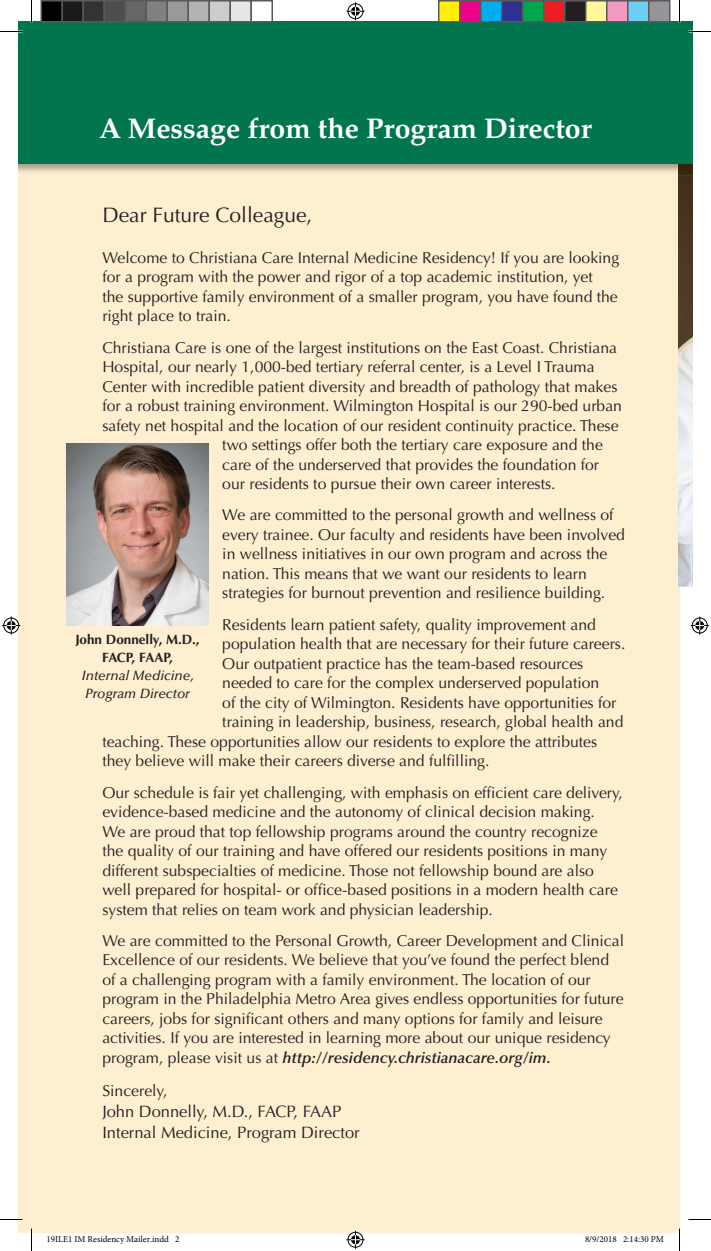
<style>
.page{position:relative;width:711px;height:1251px;background:#fff}
.page>*{position:absolute;margin:0;border:0;box-sizing:border-box;transform-origin:0 0}
.t1{font:700 28.5px "Palatino LT Std";color:#fff}
.t2{font:21px "Optima LT Std";color:#231f20}
.t3{font:16.5px/21px "Optima LT Std";color:#231f20}
.t4{font:15.75px/19.5px "Optima LT Std";color:#231f20}
.t5{font:italic 500 13.5px/18px "Optima LT Std";color:#231f20}
.t6{font:700 13.5px/18px "Optima LT Std";color:#231f20;text-align:center}
.t7{font:9px "Minion Pro";color:#000}
.s1{font-weight:600;font-style:italic}
</style>
<div class="page">
<div style="left:18px;top:124px;width:662px;height:1109px;background:#feefd0"></div>
<img style="left:678px;top:163px;width:15px;height:424px">
<img style="left:18px;top:163px;width:662px;height:12px">
<div style="left:18px;top:21px;width:675px;height:142px;background:#00754f"></div>
<img style="left:66px;top:444px;width:143px;height:182px">
<svg style="left:0;top:31px;width:22px;height:1px"></svg>
<svg style="left:688px;top:31px;width:23px;height:1px"></svg>
<svg style="left:0;top:1219px;width:22px;height:1px"></svg>
<svg style="left:688px;top:1219px;width:23px;height:1px"></svg>
<svg style="left:31px;top:0;width:1px;height:22px"></svg>
<svg style="left:31px;top:1228px;width:1px;height:23px"></svg>
<svg style="left:679px;top:0;width:1px;height:22px"></svg>
<svg style="left:679px;top:1228px;width:1px;height:23px"></svg>
<svg style="left:346px;top:2px;width:18px;height:18px"></svg>
<svg style="left:346px;top:1231px;width:18px;height:18px"></svg>
<svg style="left:2px;top:616px;width:18px;height:18px"></svg>
<svg style="left:691px;top:616px;width:18px;height:18px"></svg>
<div style="left:41px;top:1px;width:21px;height:21px;background:#000"></div>
<div style="left:40px;top:0;width:23px;height:22px;border:2px solid #595959"></div>
<div style="left:62px;top:1px;width:21px;height:21px;background:#1a1a1a"></div>
<div style="left:62px;top:0;width:22px;height:22px;border:2px solid #595959"></div>
<div style="left:83px;top:1px;width:21px;height:21px;background:#333"></div>
<div style="left:82px;top:0;width:23px;height:22px;border:2px solid #595959"></div>
<div style="left:104px;top:1px;width:21px;height:21px;background:#4d4d4d"></div>
<div style="left:104px;top:0;width:22px;height:22px;border:2px solid #595959"></div>
<div style="left:125px;top:1px;width:21px;height:21px;background:#666"></div>
<div style="left:124px;top:0;width:23px;height:22px;border:2px solid #595959"></div>
<div style="left:146px;top:1px;width:21px;height:21px;background:#808080"></div>
<div style="left:146px;top:0;width:22px;height:22px;border:2px solid #595959"></div>
<div style="left:167px;top:1px;width:21px;height:21px;background:#999"></div>
<div style="left:166px;top:0;width:23px;height:22px;border:2px solid #595959"></div>
<div style="left:188px;top:1px;width:21px;height:21px;background:#b3b3b3"></div>
<div style="left:188px;top:0;width:22px;height:22px;border:2px solid #595959"></div>
<div style="left:209px;top:1px;width:21px;height:21px;background:#ccc"></div>
<div style="left:208px;top:0;width:23px;height:22px;border:2px solid #595959"></div>
<div style="left:230px;top:1px;width:21px;height:21px;background:#e6e6e6"></div>
<div style="left:230px;top:0;width:22px;height:22px;border:2px solid #595959"></div>
<div style="left:250px;top:0;width:23px;height:22px;border:2px solid #595959"></div>
<div style="left:439px;top:1px;width:21px;height:21px;background:#fff101"></div>
<div style="left:438px;top:0;width:22px;height:22px;border:2px solid #595959"></div>
<div style="left:460px;top:1px;width:21px;height:21px;background:#ed028c"></div>
<div style="left:459px;top:0;width:23px;height:22px;border:2px solid #595959"></div>
<div style="left:481px;top:1px;width:21px;height:21px;background:#00aeef"></div>
<div style="left:480px;top:0;width:22px;height:22px;border:2px solid #595959"></div>
<div style="left:502px;top:1px;width:21px;height:21px;background:#2e3092"></div>
<div style="left:501px;top:0;width:23px;height:22px;border:2px solid #595959"></div>
<div style="left:523px;top:1px;width:21px;height:21px;background:#00a54f"></div>
<div style="left:522px;top:0;width:22px;height:22px;border:2px solid #595959"></div>
<div style="left:544px;top:1px;width:21px;height:21px;background:#ee1d23"></div>
<div style="left:543px;top:0;width:23px;height:22px;border:2px solid #595959"></div>
<div style="left:565px;top:1px;width:21px;height:21px;background:#231f20"></div>
<div style="left:564px;top:0;width:22px;height:22px;border:2px solid #595959"></div>
<div style="left:586px;top:1px;width:21px;height:21px;background:#fff79a"></div>
<div style="left:585px;top:0;width:23px;height:22px;border:2px solid #595959"></div>
<div style="left:607px;top:1px;width:21px;height:21px;background:#f499c2"></div>
<div style="left:606px;top:0;width:22px;height:22px;border:2px solid #595959"></div>
<div style="left:628px;top:1px;width:21px;height:21px;background:#6bcff6"></div>
<div style="left:627px;top:0;width:23px;height:22px;border:2px solid #595959"></div>
<div style="left:649px;top:1px;width:21px;height:21px;background:#939598"></div>
<div style="left:648px;top:0;width:22px;height:22px;border:2px solid #595959"></div>
<h1 class="t1" style="left:99px;top:111px;width:494px">A Message from the Program Director</h1>
<h2 class="t2" style="left:102px;top:203px;width:212px">Dear Future Colleague,</h2>
<p class="t4" style="left:102px;top:248px;width:518px">Welcome to Christiana Care Internal Medicine Residency! If you are looking for a program with the power and rigor of a top academic institution, yet<br>the supportive family environment of a smaller program, you have found the right place to train.</p>
<p class="t4" style="left:102px;top:338px;width:516px">Christiana Care is one of the largest institutions on the East Coast. Christiana</p>
<p class="t4" style="left:102px;top:357px;width:494px">Hospital, our nearly 1,000-bed tertiary referral center, is a Level I Trauma</p>
<p class="t4" style="left:102px;top:377px;width:517px">Center with incredible patient diversity and breadth of pathology that makes</p>
<p class="t4" style="left:102px;top:396px;width:521px">for a robust training environment. Wilmington Hospital is our 290-bed urban</p>
<p class="t4" style="left:102px;top:416px;width:518px">safety net hospital and the location of our resident continuity practice. These</p>
<p class="t4" style="left:222px;top:435px;width:382px">two settings offer both the tertiary care exposure and the</p>
<p class="t4" style="left:222px;top:455px;width:378px">care of the underserved that provides the foundation for</p>
<p class="t4" style="left:222px;top:474px;width:335px">our residents to pursue their own career interests.</p>
<p class="t4" style="left:222px;top:506px;width:404px">We are committed to the personal growth and wellness of every trainee. Our faculty and residents have been involved in wellness initiatives in our own program and across the nation. This means that we want our residents to learn strategies for burnout prevention and resilience building.</p>
<p class="t4" style="left:222px;top:615px;width:375px">Residents learn patient safety, quality improvement and</p>
<p class="t4" style="left:222px;top:634px;width:405px">population health that are necessary for their future careers.</p>
<p class="t4" style="left:222px;top:654px;width:363px">Our outpatient practice has the team-based resources</p>
<p class="t4" style="left:222px;top:673px;width:379px">needed to care for the complex underserved population</p>
<p class="t4" style="left:222px;top:693px;width:396px">of the city of Wilmington. Residents have opportunities for</p>
<p class="t4" style="left:222px;top:712px;width:403px">training in leadership, business, research, global health and</p>
<p class="t4" style="left:102px;top:732px;width:496px">teaching. These opportunities allow our residents to explore the attributes</p>
<p class="t4" style="left:102px;top:751px;width:389px">they believe will make their careers diverse and fulfilling.</p>
<p class="t4" style="left:102px;top:783px;width:522px">Our schedule is fair yet challenging, with emphasis on efficient care delivery, evidence-based medicine and the autonomy of clinical decision making.<br>We are proud that top fellowship programs around the country recognize<br>the quality of our training and have offered our residents positions in many different subspecialties of medicine. Those not fellowship bound are also well prepared for hospital- or office-based positions in a modern health care system that relies on team work and physician leadership.</p>
<p class="t4" style="left:102px;top:931px;width:523px">We are committed to the Personal Growth, Career Development and Clinical Excellence of our residents. We believe that you’ve found the perfect blend of a challenging program with a family environment. The location of our program in the Philadelphia Metro Area gives endless opportunities for future careers, jobs for significant others and many options for family and leisure activities. If you are interested in learning more about our unique residency program, please visit us at <span class="s1">http://residency.christianacare.org/im.</span></p>
<p class="t4" style="left:102px;top:1081px;width:67px">Sincerely,</p>
<p class="t3" style="left:102px;top:1101px;width:259px">John Donnelly, M.D., FACP, FAAP<br>Internal Medicine, Program Director</p>
<p class="t6" style="left:75px;top:631px;width:126px">John Donnelly, M.D.,<br>FACP, FAAP,</p>
<p class="t5" style="left:81px;top:667px;width:114px">Internal Medicine,<br>Program Director</p>
<p class="t7" style="left:46px;top:1233px;width:134px">19ILE1 IM Residency Mailer.indd 2</p>
<p class="t7" style="left:585px;top:1233px;width:80px">8/9/2018 2:14:30 PM</p>
</div>
